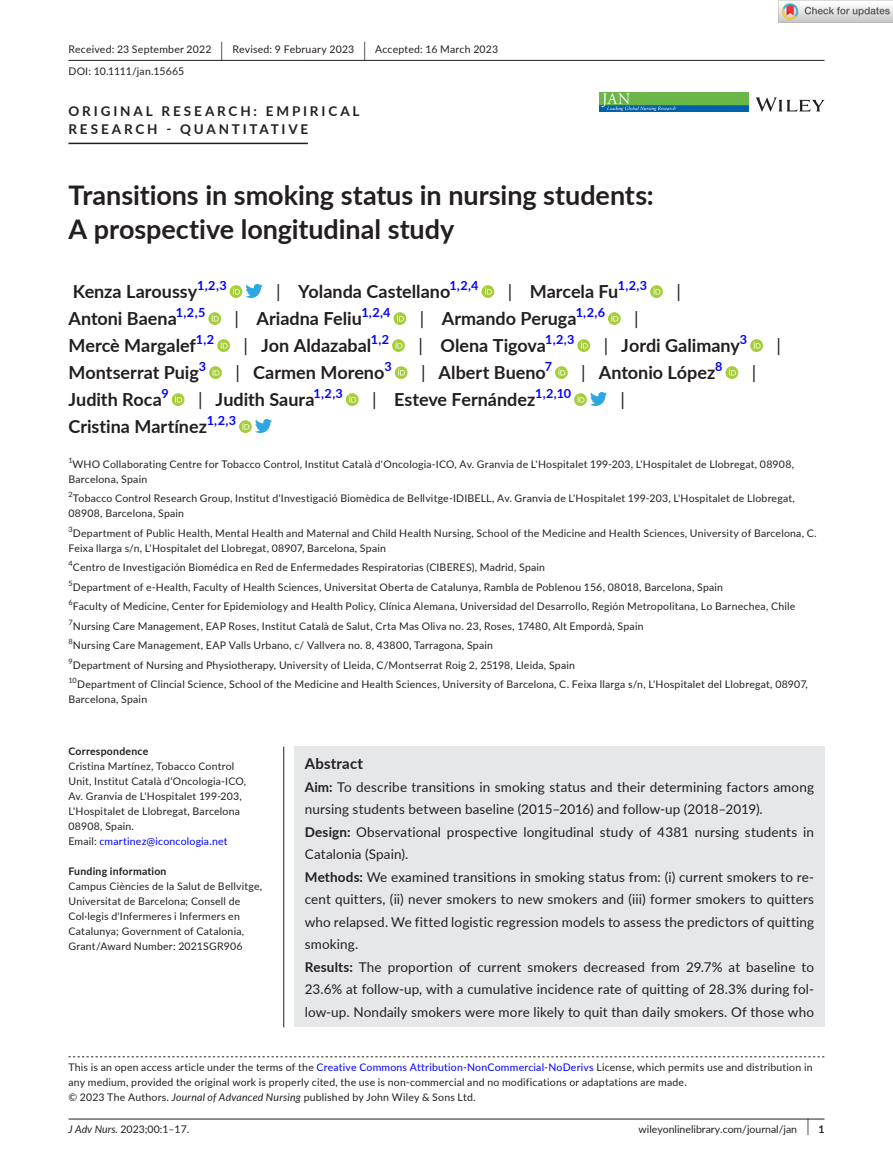
<style>
.page{position:relative;width:893px;height:1174px;background:#fff}
.page>*{position:absolute;margin:0;border:0;box-sizing:border-box;transform-origin:0 0}
.t1{font:700 27px/34.5px "Lato";letter-spacing:-.005em;color:#231f20}
.t2{font:700 18px "Lato";color:#231f20}
.t3{font:18px "Lato";color:#231f20}
.t4{font:700 15px "Lato";letter-spacing:.015em;color:#231f20}
.t5{font:13.5px/22.5px "Lato";letter-spacing:.01em;color:#231f20}
.t6{font:700 13.5px/18px "Lato";letter-spacing:.21em;color:#231f20}
.t7{font:700 12.6px "Lato";color:#00f}
.t8{font:10.5px/15px "Lato";letter-spacing:.02em;color:#231f20}
.t9{font:10.5px "Lato";color:#231f20}
.t10{font:700 10.5px "Lato";letter-spacing:.02em;color:#231f20}
.s1{font-size:19.65px}
.s2{font-weight:400}
.s3{color:#00f}
.s4{font-weight:700}
.s5{font-style:italic}
.s6{font-size:17.4px}
</style>
<div class="page">
<hr style="left:68px;top:1118px;width:756px;height:1px;background:#231f20">
<svg style="left:756px;top:97px;width:68px;height:15px"></svg>
<img style="left:599px;top:92px;width:149px;height:20px">
<hr style="left:68px;top:60px;width:756px;height:1px;background:#231f20">
<hr style="left:68px;top:143px;width:240px;height:1px;background:#231f20">
<svg style="left:230px;top:285px;width:12px;height:13px"></svg>
<svg style="left:233px;top:284px;width:30px;height:14px"></svg>
<svg style="left:481px;top:285px;width:13px;height:13px"></svg>
<svg style="left:485px;top:287px;width:7px;height:7px"></svg>
<svg style="left:650px;top:285px;width:13px;height:13px"></svg>
<svg style="left:654px;top:287px;width:6px;height:7px"></svg>
<svg style="left:208px;top:312px;width:13px;height:13px"></svg>
<svg style="left:212px;top:314px;width:7px;height:7px"></svg>
<svg style="left:393px;top:312px;width:13px;height:13px"></svg>
<svg style="left:397px;top:314px;width:7px;height:7px"></svg>
<svg style="left:608px;top:312px;width:13px;height:13px"></svg>
<svg style="left:611px;top:314px;width:7px;height:7px"></svg>
<svg style="left:217px;top:339px;width:13px;height:13px"></svg>
<svg style="left:221px;top:341px;width:7px;height:7px"></svg>
<svg style="left:392px;top:339px;width:13px;height:13px"></svg>
<svg style="left:396px;top:341px;width:6px;height:7px"></svg>
<svg style="left:577px;top:339px;width:13px;height:13px"></svg>
<svg style="left:581px;top:341px;width:7px;height:7px"></svg>
<svg style="left:750px;top:339px;width:13px;height:13px"></svg>
<svg style="left:754px;top:341px;width:7px;height:7px"></svg>
<svg style="left:209px;top:366px;width:13px;height:13px"></svg>
<svg style="left:213px;top:368px;width:6px;height:7px"></svg>
<svg style="left:395px;top:366px;width:12px;height:13px"></svg>
<svg style="left:398px;top:368px;width:7px;height:7px"></svg>
<svg style="left:555px;top:366px;width:13px;height:13px"></svg>
<svg style="left:558px;top:368px;width:7px;height:7px"></svg>
<svg style="left:726px;top:366px;width:12px;height:13px"></svg>
<svg style="left:729px;top:368px;width:7px;height:7px"></svg>
<svg style="left:172px;top:393px;width:13px;height:13px"></svg>
<svg style="left:175px;top:395px;width:7px;height:7px"></svg>
<svg style="left:346px;top:393px;width:13px;height:13px"></svg>
<svg style="left:349px;top:395px;width:7px;height:7px"></svg>
<svg style="left:574px;top:393px;width:13px;height:13px"></svg>
<svg style="left:577px;top:395px;width:7px;height:7px"></svg>
<svg style="left:590px;top:392px;width:17px;height:14px"></svg>
<svg style="left:239px;top:420px;width:13px;height:13px"></svg>
<svg style="left:242px;top:422px;width:7px;height:7px"></svg>
<svg style="left:255px;top:419px;width:17px;height:14px"></svg>
<div style="left:294px;top:746px;width:530px;height:281px;background:#e6e7e9"></div>
<hr style="left:283px;top:746px;width:1px;height:281px;background:#231f20">
<svg style="left:68px;top:1056px;width:756px;height:1px"></svg>
<img style="left:779px;top:0;width:114px;height:23px">
<p class="t8" style="left:68px;top:38px;width:431px;line-height:21.8px">Received: 23 September 2022 <span class="s1">|</span> Revised: 9 February 2023 <span class="s1">|</span> Accepted: 16 March 2023<br>DOI: 10.1111/jan.15665</p>
<p class="t6" style="left:68px;top:102px;width:293px">ORIGINAL RESEARCH: EMPIRICAL<br>RESEARCH - QUANTITATIVE</p>
<h1 class="t1" style="left:68px;top:177px;width:587px">Transitions in smoking status in nursing students:<br>A prospective longitudinal study</h1>
<h2 class="t2" style="left:73px;top:278px;width:126px">Kenza Laroussy</h2>
<p class="t7" style="left:197px;top:276px;width:31px">1,2,3</p>
<h2 class="t2" style="left:276px;top:278px;width:176px"><span class="s2">|</span> Yolanda Castellano</h2>
<p class="t7" style="left:449px;top:276px;width:31px">1,2,4</p>
<h2 class="t2" style="left:508px;top:278px;width:112px"><span class="s2">|</span> Marcela Fu</h2>
<p class="t7" style="left:618px;top:276px;width:31px">1,2,3</p>
<h2 class="t3" style="left:676px;top:278px;width:6px">|</h2>
<h2 class="t2" style="left:68px;top:305px;width:110px">Antoni Baena</h2>
<p class="t7" style="left:176px;top:303px;width:31px">1,2,5</p>
<h2 class="t2" style="left:235px;top:305px;width:129px"><span class="s2">|</span> Ariadna Feliu</h2>
<p class="t7" style="left:361px;top:303px;width:31px">1,2,4</p>
<h2 class="t2" style="left:420px;top:305px;width:158px"><span class="s2">|</span> Armando Peruga</h2>
<p class="t7" style="left:576px;top:303px;width:31px">1,2,6</p>
<h2 class="t3" style="left:634px;top:305px;width:6px">|</h2>
<h2 class="t2" style="left:68px;top:332px;width:129px">Mercè Margalef</h2>
<p class="t7" style="left:196px;top:330px;width:20px">1,2</p>
<h2 class="t2" style="left:244px;top:332px;width:129px"><span class="s2">|</span> Jon Aldazabal</h2>
<p class="t7" style="left:371px;top:330px;width:20px">1,2</p>
<h2 class="t2" style="left:418px;top:332px;width:129px"><span class="s2">|</span> Olena Tigova</h2>
<p class="t7" style="left:545px;top:330px;width:31px">1,2,3</p>
<h2 class="t2" style="left:604px;top:332px;width:138px"><span class="s2">|</span> Jordi Galimany</h2>
<p class="t7" style="left:740px;top:330px;width:9px">3</p>
<h2 class="t3" style="left:776px;top:332px;width:6px">|</h2>
<h2 class="t2" style="left:68px;top:359px;width:132px">Montserrat Puig</h2>
<p class="t7" style="left:199px;top:357px;width:9px">3</p>
<h2 class="t2" style="left:235px;top:359px;width:151px"><span class="s2">|</span> Carmen Moreno</h2>
<p class="t7" style="left:384px;top:357px;width:9px">3</p>
<h2 class="t2" style="left:421px;top:359px;width:126px"><span class="s2">|</span> Albert Bueno</h2>
<p class="t7" style="left:545px;top:357px;width:9px">7</p>
<h2 class="t2" style="left:581px;top:359px;width:136px"><span class="s2">|</span> Antonio López</h2>
<p class="t7" style="left:715px;top:357px;width:9px">8</p>
<h2 class="t3" style="left:752px;top:359px;width:6px">|</h2>
<h2 class="t2" style="left:68px;top:386px;width:95px">Judith Roca</h2>
<p class="t7" style="left:161px;top:384px;width:9px">9</p>
<h2 class="t2" style="left:198px;top:386px;width:118px"><span class="s2">|</span> Judith Saura</h2>
<p class="t7" style="left:314px;top:384px;width:31px">1,2,3</p>
<h2 class="t2" style="left:372px;top:386px;width:165px"><span class="s2">|</span> Esteve Fernández</h2>
<p class="t7" style="left:535px;top:384px;width:38px">1,2,10</p>
<h2 class="t3" style="left:621px;top:386px;width:6px">|</h2>
<h2 class="t2" style="left:68px;top:413px;width:169px">Cristina Martínez<sup>1,2,3</sup></h2>
<p class="t8" style="left:68px;top:456px;width:727px"><sup>1</sup>WHO Collaborating Centre for Tobacco Control, Institut Català d'Oncologia-ICO, Av. Granvia de L'Hospitalet 199-203, L'Hospitalet de Llobregat, 08908,<br>Barcelona, Spain</p>
<p class="t8" style="left:68px;top:490px;width:728px"><sup>2</sup>Tobacco Control Research Group, Institut d'Investigació Biomèdica de Bellvitge-IDIBELL, Av. Granvia de L'Hospitalet 199-203, L'Hospitalet de Llobregat,<br>08908, Barcelona, Spain</p>
<p class="t8" style="left:68px;top:525px;width:750px"><sup>3</sup>Department of Public Health, Mental Health and Maternal and Child Health Nursing, School of the Medicine and Health Sciences, University of Barcelona, C.<br>Feixa llarga s/n, L'Hospitalet del Llobregat, 08907, Barcelona, Spain</p>
<p class="t8" style="left:68px;top:557px;width:741px;line-height:19.5px"><sup>4</sup>Centro de Investigación Biomédica en Red de Enfermedades Respiratorias (CIBERES), Madrid, Spain<br><sup>5</sup>Department of e-Health, Faculty of Health Sciences, Universitat Oberta de Catalunya, Rambla de Poblenou 156, 08018, Barcelona, Spain<br><sup>6</sup>Faculty of Medicine, Center for Epidemiology and Health Policy, Clínica Alemana, Universidad del Desarrollo, Región Metropolitana, Lo Barnechea, Chile <sup>7</sup>Nursing Care Management, EAP Roses, Institut Català de Salut, Crta Mas Oliva no. 23, Roses, 17480, Alt Empordà, Spain<br><sup>8</sup>Nursing Care Management, EAP Valls Urbano, c/ Vallvera no. 8, 43800, Tarragona, Spain<br><sup>9</sup>Department of Nursing and Physiotherapy, University of Lleida, C/Montserrat Roig 2, 25198, Lleida, Spain<br><sup>10</sup>Department of Clincial Science, School of the Medicine and Health Sciences, University of Barcelona, C. Feixa llarga s/n, L'Hospitalet del Llobregat, 08907,</p>
<p class="t8" style="left:68px;top:691px;width:80px">Barcelona, Spain</p>
<p class="t10" style="left:68px;top:743px;width:81px">Correspondence</p>
<p class="t8" style="left:68px;top:758px;width:179px">Cristina Martínez, Tobacco Control Unit, Institut Català d'Oncologia-ICO, Av. Granvia de L'Hospitalet 199-203, L'Hospitalet de Llobregat, Barcelona 08908, Spain.<br>Email: <span class="s3">cmartinez@iconcologia.net</span></p>
<p class="t10" style="left:68px;top:863px;width:100px">Funding information</p>
<p class="t8" style="left:68px;top:878px;width:195px">Campus Ciències de la Salut de Bellvitge, Universitat de Barcelona; Consell de Col·legis d'Infermeres i Infermers en Catalunya; Government of Catalonia, Grant/Award Number: 2021SGR906</p>
<h3 class="t4" style="left:305px;top:752px;width:60px">Abstract</h3>
<p class="t5" style="left:305px;top:775px;width:511px"><span class="s4">Aim:</span> To describe transitions in smoking status and their determining factors among nursing students between baseline (2015–2016) and follow-up (2018–2019).<br><span class="s4">Design:</span> Observational prospective longitudinal study of 4381 nursing students in Catalonia (Spain).<br><span class="s4">Methods:</span> We examined transitions in smoking status from: (i) current smokers to re&shy;cent quitters, (ii) never smokers to new smokers and (iii) former smokers to quitters who relapsed. We fitted logistic regression models to assess the predictors of quitting smoking.<br><span class="s4">Results:</span> The proportion of current smokers decreased from 29.7% at baseline to 23.6% at follow-up, with a cumulative incidence rate of quitting of 28.3% during fol&shy;low-up. Nondaily smokers were more likely to quit than daily smokers. Of those who</p>
<p class="t8" style="left:68px;top:1059px;width:746px">This is an open access article under the terms of the <span class="s3">Creative Commons Attribution-NonCommercial-NoDerivs</span> License, which permits use and distribution in any medium, provided the original work is properly cited, the use is non-commercial and no modifications or adaptations are made.<br>© 2023 The Authors. <span class="s5">Journal of Advanced Nursing</span> published by John Wiley &amp; Sons Ltd.</p>
<p class="t8" style="left:68px;top:1121px;width:122px"><span class="s5">J Adv Nurs.</span> 2023;00:1–17.</p>
<p class="t9" style="left:639px;top:1121px;width:187px">wileyonlinelibrary.com/journal/jan <span class="s6">|</span> <span class="s4">1</span></p>
</div>
